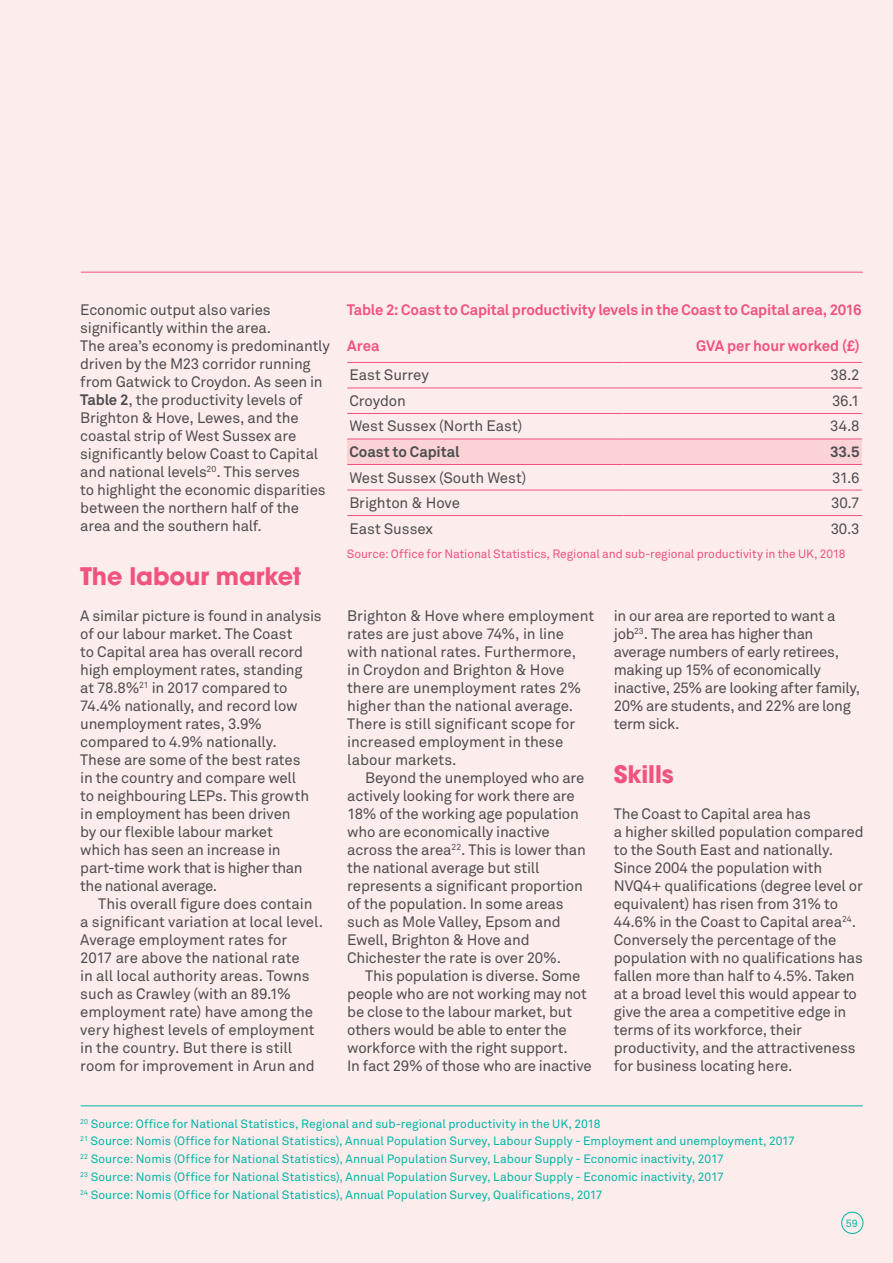
<style>
.page{position:relative;width:893px;height:1263px;background:#fdecec}
.page>*{position:absolute;margin:0;border:0;box-sizing:border-box;transform-origin:0 0}
.t1{font:700 24px "Avant Garde";letter-spacing:-.005em;color:#f0537d}
.t2{font:15px/18px "Akkurat";letter-spacing:-.01em;color:#4d4d4f}
.t3{font:700 15px "Akkurat";letter-spacing:-.015em;color:#f0537d}
.t4{font:700 15px "Akkurat";letter-spacing:-.005em;color:#4d4d4f}
.t5{font:12px/17.7px "Akkurat";color:#00b6a5}
.t6{font:12px "Akkurat";letter-spacing:-.01em;color:#f0537d}
.t7{font:10.5px "Akkurat";color:#00b6a5}
.s1{font-weight:700}
</style>
<div class="page">
<hr style="left:81px;top:272px;width:782px;height:1px;background:#f0537d">
<div style="left:347px;top:439px;width:277px;height:25px;background:#fbd3d6"></div>
<div style="left:624px;top:439px;width:238px;height:25px;background:#fbd3d6"></div>
<hr style="left:347px;top:362px;width:277px;height:1px;background:#f0537d">
<hr style="left:624px;top:362px;width:238px;height:1px;background:#f0537d">
<hr style="left:347px;top:388px;width:277px;height:1px;background:#f0537d">
<hr style="left:624px;top:388px;width:238px;height:1px;background:#f0537d">
<hr style="left:347px;top:413px;width:277px;height:1px;background:#f0537d">
<hr style="left:624px;top:413px;width:238px;height:1px;background:#f0537d">
<hr style="left:347px;top:439px;width:277px;height:1px;background:#f0537d">
<hr style="left:624px;top:439px;width:238px;height:1px;background:#f0537d">
<hr style="left:347px;top:464px;width:277px;height:1px;background:#f0537d">
<hr style="left:624px;top:464px;width:238px;height:1px;background:#f0537d">
<hr style="left:347px;top:490px;width:277px;height:1px;background:#f0537d">
<hr style="left:624px;top:490px;width:238px;height:1px;background:#f0537d">
<hr style="left:347px;top:515px;width:277px;height:1px;background:#f0537d">
<hr style="left:624px;top:515px;width:238px;height:1px;background:#f0537d">
<hr style="left:81px;top:1105px;width:782px;height:1px;background:#00b6a5">
<div style="left:841px;top:1212px;width:22px;height:22px;border:1px solid #00b6a5;border-radius:50%"></div>
<p class="t2" style="left:80px;top:300px;width:251px">Economic output also varies significantly within the area.<br>The area’s economy is predominantly driven by the M23 corridor running from Gatwick to Croydon. As seen in <span class="s1">Table 2</span>, the productivity levels of Brighton &amp; Hove, Lewes, and the coastal strip of West Sussex are significantly below Coast to Capital and national levels<sup>20</sup>. This serves<br>to highlight the economic disparities between the northern half of the area and the southern half.</p>
<h1 class="t1" style="left:80px;top:560px;width:223px">The labour market</h1>
<p class="t2" style="left:80px;top:606px;width:243px">A similar picture is found in analysis of our labour market. The Coast<br>to Capital area has overall record high employment rates, standing<br>at 78.8%<sup>21</sup> in 2017 compared to<br>74.4% nationally, and record low unemployment rates, 3.9% compared to 4.9% nationally.<br>These are some of the best rates<br>in the country and compare well<br>to neighbouring LEPs. This growth in employment has been driven<br>by our flexible labour market<br>which has seen an increase in part-time work that is higher than the national average.</p>
<p class="t2" style="left:80px;top:894px;width:244px;text-indent:18px">This overall figure does contain a significant variation at local level.<br>Average employment rates for 2017 are above the national rate<br>in all local authority areas. Towns such as Crawley (with an 89.1% employment rate) have among the very highest levels of employment in the country. But there is still room for improvement in Arun and</p>
<p class="t3" style="left:347px;top:300px;width:516px">Table 2: Coast to Capital productivity levels in the Coast to Capital area, 2016</p>
<p class="t3" style="left:347px;top:336px;width:34px">Area</p>
<p class="t3" style="left:696px;top:336px;width:165px">GVA per hour worked (£)</p>
<p class="t2" style="left:349px;top:366px;width:81px">East Surrey</p>
<p class="t2" style="left:830px;top:366px;width:31px">38.2</p>
<p class="t2" style="left:349px;top:391px;width:58px">Croydon</p>
<p class="t2" style="left:832px;top:391px;width:29px">36.1</p>
<p class="t2" style="left:349px;top:417px;width:175px">West Sussex (North East)</p>
<p class="t2" style="left:830px;top:417px;width:31px">34.8</p>
<p class="t4" style="left:349px;top:442px;width:112px">Coast to Capital</p>
<p class="t4" style="left:830px;top:442px;width:31px">33.5</p>
<p class="t2" style="left:349px;top:468px;width:178px">West Sussex (South West)</p>
<p class="t2" style="left:832px;top:468px;width:29px">31.6</p>
<p class="t2" style="left:349px;top:493px;width:112px">Brighton &amp; Hove</p>
<p class="t2" style="left:831px;top:493px;width:30px">30.7</p>
<p class="t2" style="left:349px;top:519px;width:85px">East Sussex</p>
<p class="t2" style="left:831px;top:519px;width:31px">30.3</p>
<p class="t6" style="left:347px;top:547px;width:500px">Source: Office for National Statistics, Regional and sub-regional productivity in the UK, 2018</p>
<p class="t2" style="left:347px;top:606px;width:249px">Brighton &amp; Hove where employment rates are just above 74%, in line with national rates. Furthermore,<br>in Croydon and Brighton &amp; Hove there are unemployment rates 2% higher than the national average.<br>There is still significant scope for increased employment in these labour markets.</p>
<p class="t2" style="left:347px;top:768px;width:240px;text-indent:18px">Beyond the unemployed who are actively looking for work there are<br>18% of the working age population who are economically inactive across the area<sup>22</sup>. This is lower than the national average but still represents a significant proportion of the population. In some areas such as Mole Valley, Epsom and<br>Ewell, Brighton &amp; Hove and<br>Chichester the rate is over 20%.</p>
<p class="t2" style="left:347px;top:966px;width:246px;text-indent:18px">This population is diverse. Some people who are not working may not be close to the labour market, but others would be able to enter the workforce with the right support.<br>In fact 29% of those who are inactive</p>
<p class="t2" style="left:614px;top:606px;width:248px">in our area are reported to want a job<sup>23</sup>. The area has higher than average numbers of early retirees, making up 15% of economically inactive, 25% are looking after family,<br>20% are students, and 22% are long term sick.</p>
<h1 class="t1" style="left:614px;top:758px;width:62px">Skills</h1>
<p class="t2" style="left:614px;top:804px;width:251px">The Coast to Capital area has<br>a higher skilled population compared to the South East and nationally.<br>Since 2004 the population with NVQ4+ qualifications (degree level or equivalent) has risen from 31% to 44.6% in the Coast to Capital area<sup>24</sup>.<br>Conversely the percentage of the population with no qualifications has fallen more than half to 4.5%. Taken at a broad level this would appear to give the area a competitive edge in terms of its workforce, their productivity, and the attractiveness for business locating here.</p>
<p class="t5" style="left:80px;top:1114px;width:716px"><sup>20</sup> Source: Office for National Statistics, Regional and sub-regional productivity in the UK, 2018<br><sup>21</sup> Source: Nomis (Office for National Statistics), Annual Population Survey, Labour Supply - Employment and unemployment, 2017<br><sup>22</sup> Source: Nomis (Office for National Statistics), Annual Population Survey, Labour Supply - Economic inactivity, 2017<br><sup>23</sup> Source: Nomis (Office for National Statistics), Annual Population Survey, Labour Supply - Economic inactivity, 2017<br><sup>24</sup> Source: Nomis (Office for National Statistics), Annual Population Survey, Qualifications, 2017</p>
<p class="t7" style="left:846px;top:1217px;width:13px">59</p>
</div>
